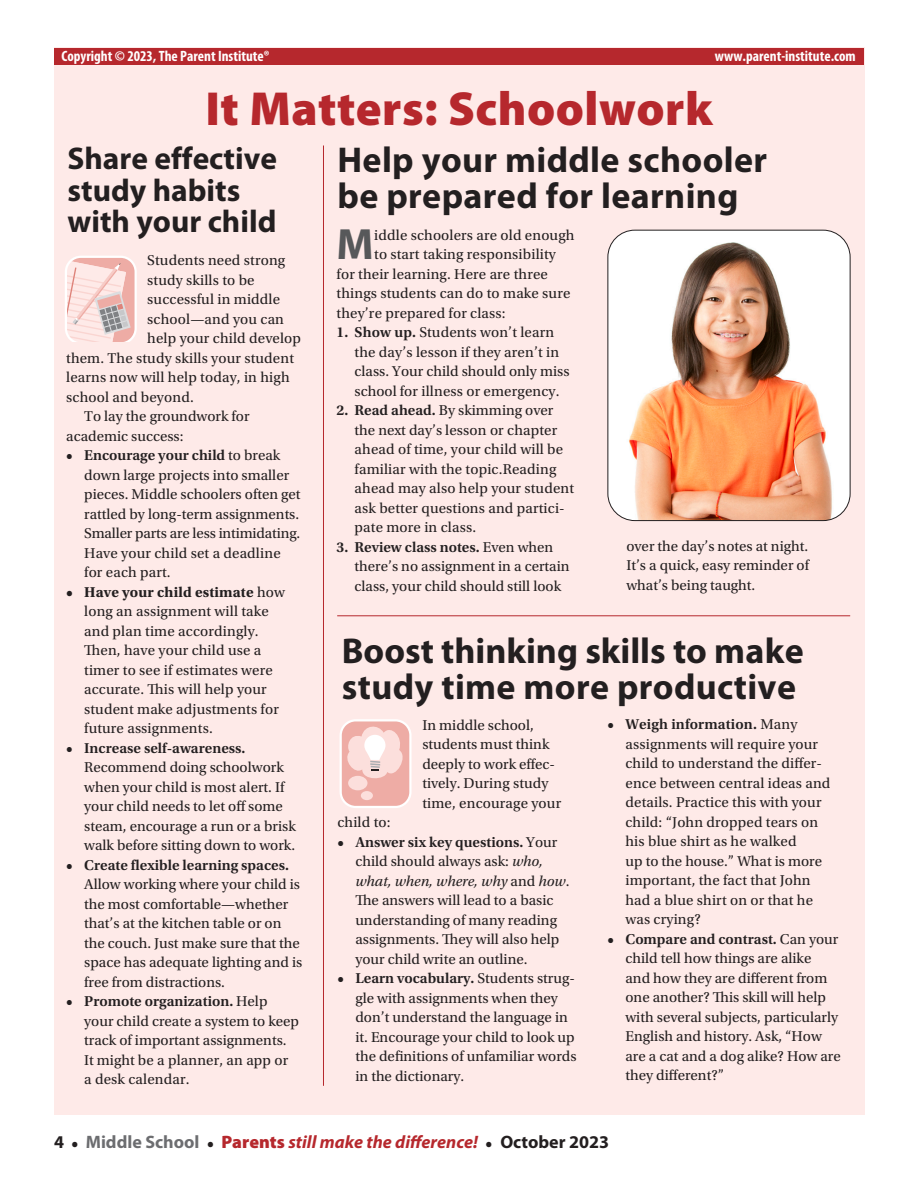
<style>
.page{position:relative;width:918px;height:1188px;background:#fff}
.page>*{position:absolute;margin:0;border:0;box-sizing:border-box;transform-origin:0 0}
.t1{font:900 48px "Myriad Pro";letter-spacing:.01em;color:#b6282d}
.t2{font:700 43.95px "Myriad Pro";color:#57585a}
.t3{font:700 36px/36px "Myriad Pro";letter-spacing:.01em;color:#231f20}
.t4{font:700 31.5px/31.5px "Myriad Pro";color:#231f20}
.t5{font:italic 700 18px "Myriad Pro";color:#b6282d}
.t6{font:15px/19.5px "Utopia Std";color:#231f20}
.t7{font:700 condensed 15px "Myriad Pro";color:#fff}
.t8{font:600 15px "Utopia Std";color:#231f20}
.s1{font-weight:600}
.s2{font-weight:700}
.s3{font-style:italic}
.s4{font-style:normal;color:#231f20}
.s5{font-family:"Utopia Std";font-style:normal;font-size:15px;color:#231f20}
.s6{font-style:normal;color:#6c6d70}
.s7{font-weight:900;font-style:normal}
</style>
<div class="page">
<div style="left:54px;top:48px;width:810px;height:1067px;background:#feeae8"></div>
<hr style="left:337px;top:615px;width:513px;height:1px;background:#b6282d">
<hr style="left:323px;top:146px;width:1px;height:940px;background:#b6282d">
<svg style="left:65px;top:256px;width:72px;height:86px"></svg>
<svg style="left:340px;top:719px;width:72px;height:89px"></svg>
<div style="left:54px;top:49px;width:810px;height:16px;background:#b6282d"></div>
<img style="left:608px;top:230px;width:242px;height:291px">
<div style="left:608px;top:230px;width:242px;height:291px;border:1px solid #231f20;border-radius:27px"></div>
<p class="t7" style="left:62px;top:46px;width:210px">Copyright © 2023, The Parent Institute®</p>
<p class="t7" style="left:715px;top:46px;width:142px">www.parent-institute.com</p>
<h1 class="t1" style="left:205px;top:76px;width:509px">It Matters: Schoolwork</h1>
<h3 class="t3" style="left:337px;top:141px;width:431px">Help your middle schooler be prepared for learning</h3>
<h2 class="t2" style="left:337px;top:216px;width:39px">M</h2>
<p class="t6" style="left:374px;top:226px;width:202px">iddle schoolers are old enough</p>
<h3 class="t4" style="left:68px;top:142px;width:211px">Share effective study habits with your child</h3>
<p class="t6" style="left:374px;top:245px;width:183px">to start taking responsibility</p>
<p class="t6" style="left:337px;top:265px;width:213px">for their learning. Here are three</p>
<p class="t6" style="left:337px;top:284px;width:235px">things students can do to make sure</p>
<p class="t6" style="left:337px;top:304px;width:171px">they’re prepared for class:</p>
<p class="t6" style="left:355px;top:323px;width:216px;text-indent:-18px"><span class="s1">1. Show up.</span> Students won’t learn the day’s lesson if they aren’t in class. Your child should only miss school for illness or emergency.</p>
<p class="t6" style="left:355px;top:401px;width:221px;text-indent:-18px"><span class="s1">2. Read ahead.</span> By skimming over the next day’s lesson or chapter ahead of time, your child will be familiar with the topic.Reading ahead may also help your student ask better questions and partici&shy;pate more in class.</p>
<p class="t6" style="left:355px;top:538px;width:216px;text-indent:-18px"><span class="s1">3. Review class notes.</span> Even when there’s no assignment in a certain class, your child should still look</p>
<p class="t6" style="left:626px;top:536px;width:184px;text-align:justify">over the day’s notes at night.<br>It’s a quick, easy reminder of what’s being taught.</p>
<p class="t6" style="left:147px;top:251px;width:139px">Students need strong</p>
<p class="t6" style="left:147px;top:270px;width:109px">study skills to be</p>
<p class="t6" style="left:147px;top:290px;width:134px">successful in middle</p>
<p class="t6" style="left:147px;top:309px;width:138px">school—and you can</p>
<p class="t6" style="left:147px;top:329px;width:155px">help your child develop</p>
<p class="t6" style="left:66px;top:348px;width:229px">them. The study skills your student</p>
<p class="t6" style="left:66px;top:368px;width:225px">learns now will help today, in high</p>
<p class="t6" style="left:66px;top:387px;width:129px">school and beyond.</p>
<p class="t6" style="left:84px;top:407px;width:167px">To lay the groundwork for</p>
<p class="t6" style="left:66px;top:426px;width:119px">academic success:</p>
<p class="t6" style="left:84px;top:446px;width:218px;text-indent:-18px"><span class="s1">• Encourage your child</span> to break down large projects into smaller pieces. Middle schoolers often get rattled by long-term assignments.<br>Smaller parts are less intimidating.<br>Have your child set a deadline for each part.</p>
<p class="t6" style="left:84px;top:582px;width:202px;text-indent:-18px"><span class="s2">• Have your child estimate</span> how long an assignment will take and plan time accordingly.<br>Then, have your child use a timer to see if estimates were accurate. This will help your student make adjustments for future assignments.</p>
<p class="t8" style="left:66px;top:739px;width:181px">• Increase self-awareness.</p>
<p class="t6" style="left:84px;top:758px;width:213px">Recommend doing schoolwork when your child is most alert. If your child needs to let off some steam, encourage a run or a brisk walk before sitting down to work.</p>
<p class="t8" style="left:66px;top:856px;width:224px">• Create flexible learning spaces.</p>
<p class="t6" style="left:84px;top:875px;width:220px">Allow working where your child is the most comfortable—whether that’s at the kitchen table or on the couch. Just make sure that the space has adequate lighting and is free from distractions.</p>
<p class="t6" style="left:84px;top:992px;width:216px;text-indent:-18px"><span class="s1">• Promote organization.</span> Help your child create a system to keep track of important assignments.<br>It might be a planner, an app or a desk calendar.</p>
<h3 class="t3" style="left:342px;top:631px;width:463px">Boost thinking skills to make study time more productive</h3>
<p class="t6" style="left:422px;top:715px;width:140px">In middle school, students must think deeply to work effec&shy;tively. During study time, encourage your</p>
<p class="t6" style="left:337px;top:813px;width:55px">child to:</p>
<p class="t6" style="left:355px;top:832px;width:216px;text-indent:-18px"><span class="s1">• Answer six key questions.</span> Your child should always ask: <span class="s3">who, what, when, where, why</span> and <span class="s3">how</span>.<br>The answers will lead to a basic understanding of many reading assignments. They will also help your child write an outline.</p>
<p class="t6" style="left:355px;top:969px;width:223px;text-indent:-18px"><span class="s1">• Learn vocabulary.</span> Students strug&shy;gle with assignments when they don’t understand the language in it. Encourage your child to look up the definitions of unfamiliar words in the dictionary.</p>
<p class="t6" style="left:626px;top:715px;width:207px;text-indent:-18px"><span class="s1">• Weigh information.</span> Many assignments will require your child to understand the differ&shy;ence between central ideas and details. Practice this with your child: “John dropped tears on his blue shirt as he walked<br>up to the house.” What is more important, the fact that John had a blue shirt on or that he was crying?</p>
<p class="t6" style="left:626px;top:929px;width:217px;text-indent:-18px"><span class="s1">• Compare and contrast.</span> Can your child tell how things are alike<br>and how they are different from one another? This skill will help with several subjects, particularly<br>English and history. Ask, “How are a cat and a dog alike? How are they different?”</p>
<p class="t5" style="left:54px;top:1130px;width:557px"><span class="s4">4</span> <span class="s5">•</span> <span class="s6">Middle School</span> <span class="s5">•</span> <span class="s7">Parents</span> still make the difference! <span class="s5">•</span> <span class="s4">October 2023</span></p>
</div>
